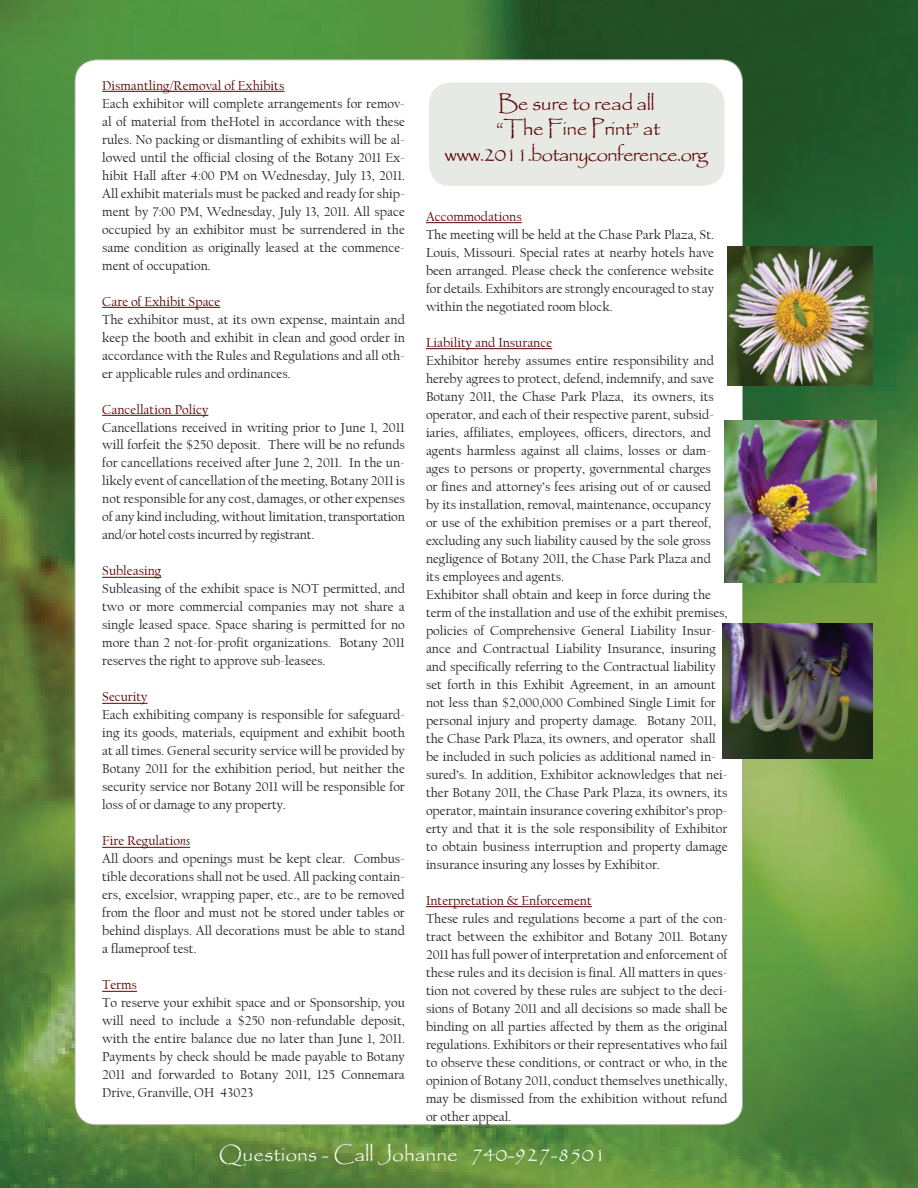
<style>
.page{position:relative;width:918px;height:1188px;background:#fff}
.page>*{position:absolute;margin:0;border:0;box-sizing:border-box;transform-origin:0 0}
.t1{font:21px/25.2px "Papyrus";letter-spacing:-.05em;color:#5b0000;text-align:center}
.t2{font:21px "Papyrus";color:#fff}
.t3{font:13.5px/18px "Californian FB";color:#231f20}
.s1{color:#5b0000}
.s2{font-style:italic;color:#5b0000}
.s3{font-style:italic}
</style>
<div class="page">
<img style="left:0;top:0;width:918px;height:1188px">
<div style="left:75px;top:60px;width:668px;height:1065px;background:#fff;border-radius:22px"></div>
<hr style="left:102px;top:91px;width:182px;height:1px;background:#5b0000">
<hr style="left:102px;top:307px;width:118px;height:1px;background:#5b0000">
<hr style="left:102px;top:415px;width:106px;height:1px;background:#5b0000">
<hr style="left:102px;top:577px;width:59px;height:1px;background:#5b0000">
<hr style="left:102px;top:703px;width:46px;height:1px;background:#5b0000">
<hr style="left:102px;top:847px;width:84px;height:1px;background:#5b0000">
<hr style="left:102px;top:991px;width:35px;height:1px;background:#5b0000">
<hr style="left:426px;top:222px;width:96px;height:1px;background:#5b0000">
<hr style="left:426px;top:348px;width:126px;height:1px;background:#5b0000">
<hr style="left:426px;top:906px;width:166px;height:1px;background:#5b0000">
<div style="left:429px;top:82px;width:295px;height:104px;background:#e7e9e4;border-radius:22px"></div>
<img style="left:728px;top:246px;width:144px;height:140px">
<img style="left:724px;top:421px;width:153px;height:161px">
<img style="left:723px;top:623px;width:149px;height:135px">
<p class="t3" style="left:102px;top:76px;width:304px"><span class="s1">Dismantling/Removal of Exhibits<br></span>Each exhibitor will complete arrangements for remov&shy;al of material from theHotel in accordance with these rules. No packing or dismantling of exhibits will be al&shy;lowed until the official closing of the Botany 2011 Ex&shy;hibit Hall after 4:00 PM on Wednesday, July 13, 2011.<br>All exhibit materials must be packed and ready for ship&shy;ment by 7:00 PM, Wednesday, July 13, 2011. All space occupied by an exhibitor must be surrendered in the same condition as originally leased at the commence&shy;ment of occupation.</p>
<p class="t3" style="left:102px;top:292px;width:304px"><span class="s1">Care of Exhibit Space<br></span>The exhibitor must, at its own expense, maintain and keep the booth and exhibit in clean and good order in accordance with the Rules and Regulations and all oth&shy;er applicable rules and ordinances.</p>
<p class="t3" style="left:102px;top:400px;width:304px"><span class="s1">Cancellation Policy<br></span>Cancellations received in writing prior to June 1, 2011 will forfeit the $250 deposit. There will be no refunds for cancellations received after June 2, 2011. In the un&shy;likely event of cancellation of the meeting, Botany 2011 is not responsible for any cost, damages, or other expenses of any kind including, without limitation, transportation and/or hotel costs incurred by registrant.</p>
<p class="t3" style="left:102px;top:562px;width:304px"><span class="s1">Subleasing<br></span>Subleasing of the exhibit space is NOT permitted, and two or more commercial companies may not share a single leased space. Space sharing is permitted for no more than 2 not-for-profit organizations. Botany 2011 reserves the right to approve sub-leasees.</p>
<p class="t3" style="left:102px;top:688px;width:304px"><span class="s1">Security<br></span>Each exhibiting company is responsible for safeguard&shy;ing its goods, materials, equipment and exhibit booth at all times. General security service will be provided by Botany 2011 for the exhibition period, but neither the security service nor Botany 2011 will be responsible for loss of or damage to any property.</p>
<p class="t3" style="left:102px;top:832px;width:304px"><span class="s1">Fire Regulatio</span><span class="s2">n</span><span class="s3">s<br></span>All doors and openings must be kept clear. Combus&shy;tible decorations shall not be used. All packing contain&shy;ers, excelsior, wrapping paper, etc., are to be removed from the floor and must not be stored under tables or behind displays. All decorations must be able to stand a flameproof test.</p>
<p class="t3" style="left:102px;top:976px;width:304px"><span class="s1">Terms<br></span>To reserve your exhibit space and or Sponsorship, you will need to include a $250 non-refundable deposit, with the entire balance due no later than June 1, 2011.<br>Payments by check should be made payable to Botany 2011 and forwarded to Botany 2011, 125 Connemara Drive, Granville, OH 43023</p>
<p class="t1" style="left:445px;top:90px;width:265px">Be sure to read all<br>“The Fine Print” at www.2011.botanyconference.org</p>
<p class="t3" style="left:426px;top:208px;width:290px"><span class="s1">Accommodations<br></span>The meeting will be held at the Chase Park Plaza, St.<br>Louis, Missouri. Special rates at nearby hotels have been arranged. Please check the conference website for details. Exhibitors are strongly encouraged to stay within the negotiated room block.</p>
<p class="t3" style="left:426px;top:334px;width:303px"><span class="s1">Liability and Insurance<br></span>Exhibitor hereby assumes entire responsibility and hereby agrees to protect, defend, indemnify, and save Botany 2011, the Chase Park Plaza, its owners, its operator, and each of their respective parent, subsid&shy;iaries, affiliates, employees, officers, directors, and agents harmless against all claims, losses or dam&shy;ages to persons or property, governmental charges<br>or fines and attorney’s fees arising out of or caused by its installation, removal, maintenance, occupancy<br>or use of the exhibition premises or a part thereof, excluding any such liability caused by the sole gross negligence of Botany 2011, the Chase Park Plaza and its employees and agents.<br>Exhibitor shall obtain and keep in force during the term of the installation and use of the exhibit premises, policies of Comprehensive General Liability Insur&shy;ance and Contractual Liability Insurance, insuring and specifically referring to the Contractual liability set forth in this Exhibit Agreement, in an amount not less than $2,000,000 Combined Single Limit for personal injury and property damage. Botany 2011, the Chase Park Plaza, its owners, and operator shall be included in such policies as additional named in&shy;sured’s. In addition, Exhibitor acknowledges that nei&shy;ther Botany 2011, the Chase Park Plaza, its owners, its operator, maintain insurance covering exhibitor’s prop&shy;erty and that it is the sole responsibility of Exhibitor to obtain business interruption and property damage insurance insuring any losses by Exhibitor.</p>
<p class="t3" style="left:426px;top:892px;width:303px"><span class="s1">Interpretation &amp; Enforcement<br></span>These rules and regulations become a part of the con&shy;tract between the exhibitor and Botany 2011. Botany 2011 has full power of interpretation and enforcement of these rules and its decision is final. All matters in ques&shy;tion not covered by these rules are subject to the deci&shy;sions of Botany 2011 and all decisions so made shall be binding on all parties affected by them as the original regulations. Exhibitors or their representatives who fail to observe these conditions, or contract or who, in the opinion of Botany 2011, conduct themselves unethically, may be dismissed from the exhibition without refund or other appeal.</p>
<p class="t2" style="left:219px;top:1141px;width:389px">Questions - Call Johanne 740-927-8501</p>
</div>
